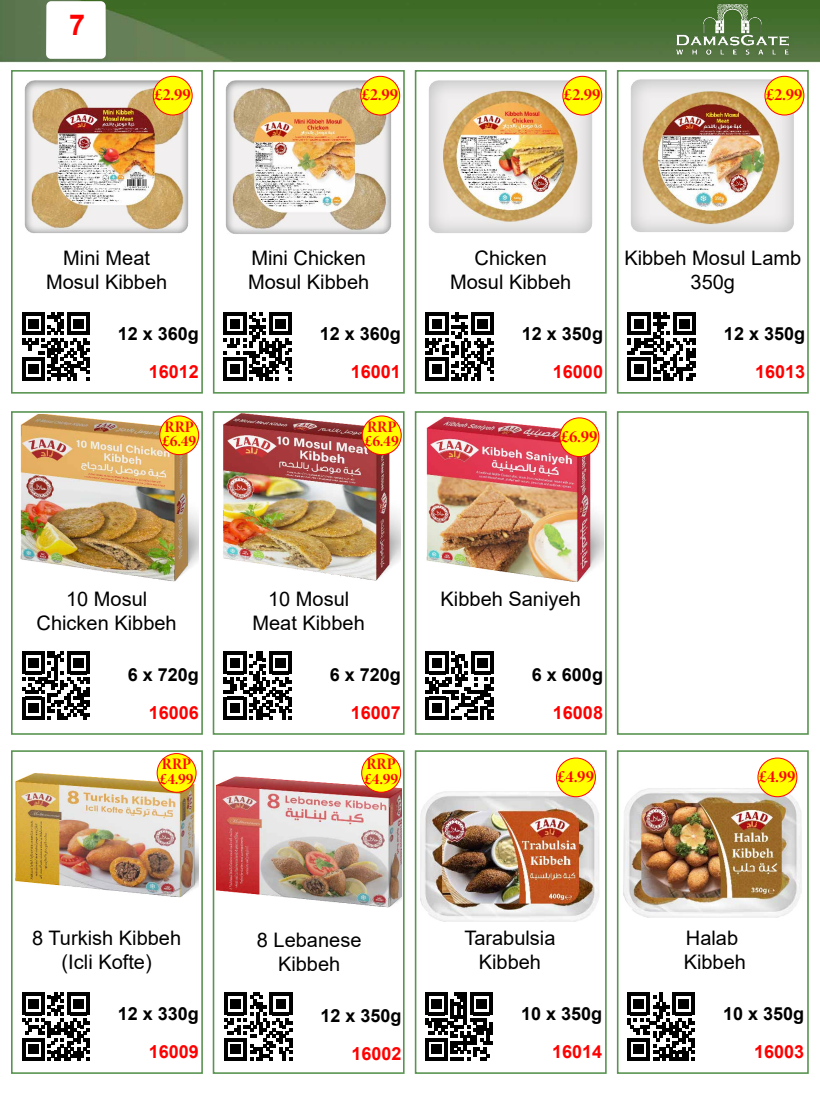
<style>
.page{position:relative;width:820px;height:1093px;background:#fff}
.page>*{position:absolute;margin:0;border:0;box-sizing:border-box;transform-origin:0 0}
.t1{font:700 28.8px "Arial";color:#f00}
.t2{font:20px/24px "Arial";color:#000;text-align:center}
.t3{font:700 18px "Arial";color:#000}
.t4{font:700 18px "Arial";color:#f00}
.t5{font:17.2px "Minion Variable Concept";color:#f00}
.t6{font:16px/14.4px "Minion Variable Concept";letter-spacing:.035em;color:#f00}
</style>
<div class="page">
<img style="left:0;top:0;width:819px;height:62px">
<div style="left:11px;top:70px;width:192px;height:324px;border:2px solid #599451"></div>
<div style="left:213px;top:70px;width:191px;height:324px;border:2px solid #599451"></div>
<div style="left:414px;top:70px;width:192px;height:324px;border:2px solid #599451"></div>
<div style="left:616px;top:70px;width:192px;height:324px;border:2px solid #599451"></div>
<div style="left:616px;top:411px;width:192px;height:324px;border:2px solid #599451"></div>
<div style="left:414px;top:411px;width:192px;height:324px;border:2px solid #599451"></div>
<div style="left:212px;top:411px;width:192px;height:324px;border:2px solid #599451"></div>
<div style="left:11px;top:411px;width:192px;height:324px;border:2px solid #599451"></div>
<div style="left:11px;top:750px;width:192px;height:324px;border:2px solid #599451"></div>
<div style="left:212px;top:750px;width:192px;height:324px;border:2px solid #599451"></div>
<div style="left:414px;top:750px;width:192px;height:324px;border:2px solid #599451"></div>
<div style="left:616px;top:750px;width:192px;height:324px;border:2px solid #599451"></div>
<img style="left:656px;top:0;width:152px;height:58px">
<svg style="left:46px;top:1px;width:60px;height:58px"></svg>
<img style="left:618px;top:752px;width:185px;height:168px">
<img style="left:420px;top:757px;width:179px;height:164px">
<img style="left:15px;top:753px;width:184px;height:145px">
<img style="left:217px;top:754px;width:184px;height:154px">
<img style="left:418px;top:413px;width:184px;height:168px">
<img style="left:216px;top:413px;width:185px;height:168px">
<img style="left:20px;top:414px;width:179px;height:168px">
<img style="left:620px;top:72px;width:184px;height:160px">
<img style="left:429px;top:75px;width:173px;height:158px">
<img style="left:225px;top:75px;width:176px;height:159px">
<img style="left:24px;top:75px;width:169px;height:158px">
<svg style="left:627px;top:992px;width:67px;height:68px"></svg>
<svg style="left:425px;top:992px;width:67px;height:68px"></svg>
<svg style="left:22px;top:992px;width:68px;height:68px"></svg>
<svg style="left:224px;top:992px;width:68px;height:68px"></svg>
<svg style="left:425px;top:651px;width:68px;height:68px"></svg>
<svg style="left:224px;top:651px;width:68px;height:68px"></svg>
<svg style="left:22px;top:651px;width:68px;height:68px"></svg>
<svg style="left:22px;top:312px;width:68px;height:68px"></svg>
<svg style="left:223px;top:312px;width:68px;height:68px"></svg>
<svg style="left:425px;top:312px;width:68px;height:68px"></svg>
<svg style="left:627px;top:312px;width:68px;height:68px"></svg>
<div style="left:556px;top:758px;width:39px;height:39px;background:#ff0;border-radius:50%"></div>
<div style="left:556px;top:758px;width:39px;height:39px;border:1px solid #f00;border-radius:50%"></div>
<div style="left:757px;top:758px;width:39px;height:39px;background:#ff0;border-radius:50%"></div>
<div style="left:757px;top:758px;width:39px;height:39px;border:1px solid #f00;border-radius:50%"></div>
<div style="left:559px;top:418px;width:39px;height:38px;background:#ff0;border-radius:50%"></div>
<div style="left:559px;top:418px;width:39px;height:39px;border:1px solid #f00;border-radius:50%"></div>
<div style="left:153px;top:76px;width:39px;height:39px;background:#ff0;border-radius:50%"></div>
<div style="left:153px;top:76px;width:39px;height:39px;border:1px solid #f00;border-radius:50%"></div>
<div style="left:360px;top:76px;width:39px;height:39px;background:#ff0;border-radius:50%"></div>
<div style="left:360px;top:76px;width:40px;height:39px;border:1px solid #f00;border-radius:50%"></div>
<div style="left:562px;top:76px;width:39px;height:39px;background:#ff0;border-radius:50%"></div>
<div style="left:562px;top:76px;width:39px;height:39px;border:1px solid #f00;border-radius:50%"></div>
<div style="left:764px;top:76px;width:39px;height:39px;background:#ff0;border-radius:50%"></div>
<div style="left:764px;top:76px;width:39px;height:39px;border:1px solid #f00;border-radius:50%"></div>
<div style="left:361px;top:753px;width:39px;height:39px;background:#ff0;border-radius:50%"></div>
<div style="left:361px;top:753px;width:39px;height:39px;border:1px solid #f00;border-radius:50%"></div>
<div style="left:157px;top:753px;width:39px;height:39px;background:#ff0;border-radius:50%"></div>
<div style="left:157px;top:753px;width:39px;height:39px;border:1px solid #f00;border-radius:50%"></div>
<div style="left:160px;top:416px;width:39px;height:39px;background:#ff0;border-radius:50%"></div>
<div style="left:159px;top:416px;width:40px;height:39px;border:1px solid #f00;border-radius:50%"></div>
<div style="left:362px;top:416px;width:39px;height:39px;background:#ff0;border-radius:50%"></div>
<div style="left:362px;top:416px;width:39px;height:39px;border:1px solid #f00;border-radius:50%"></div>
<h1 class="t1" style="left:69px;top:5px;width:18px">7</h1>
<p class="t5" style="left:154px;top:82px;width:38px">£2.99</p>
<p class="t5" style="left:361px;top:82px;width:38px">£2.99</p>
<p class="t5" style="left:563px;top:82px;width:38px">£2.99</p>
<p class="t5" style="left:765px;top:82px;width:38px">£2.99</p>
<p class="t2" style="left:46px;top:246px;width:123px">Mini Meat<br>Mosul Kibbeh</p>
<p class="t2" style="left:248px;top:246px;width:123px;text-align:left">Mini Chicken<br>Mosul Kibbeh</p>
<p class="t2" style="left:450px;top:246px;width:123px">Chicken<br>Mosul Kibbeh</p>
<p class="t2" style="left:624px;top:246px;width:178px">Kibbeh Mosul Lamb<br>350g</p>
<p class="t3" style="left:118px;top:321px;width:83px">12 x 360g</p>
<p class="t3" style="left:319px;top:321px;width:83px">12 x 360g</p>
<p class="t3" style="left:521px;top:321px;width:83px">12 x 350g</p>
<p class="t3" style="left:723px;top:321px;width:83px">12 x 350g</p>
<p class="t4" style="left:149px;top:359px;width:52px">16012</p>
<p class="t4" style="left:350px;top:359px;width:52px">16001</p>
<p class="t4" style="left:552px;top:359px;width:52px">16000</p>
<p class="t4" style="left:754px;top:359px;width:52px">16013</p>
<p class="t6" style="left:162px;top:419px;width:36px">RRP £6.49</p>
<p class="t6" style="left:364px;top:419px;width:36px">RRP £6.49</p>
<p class="t5" style="left:560px;top:424px;width:38px">£6.99</p>
<p class="t2" style="left:37px;top:587px;width:142px">10 Mosul<br>Chicken Kibbeh</p>
<p class="t2" style="left:252px;top:587px;width:114px">10 Mosul<br>Meat Kibbeh</p>
<p class="t2" style="left:440px;top:587px;width:142px">Kibbeh Saniyeh</p>
<p class="t3" style="left:128px;top:662px;width:73px">6 x 720g</p>
<p class="t3" style="left:329px;top:662px;width:73px">6 x 720g</p>
<p class="t3" style="left:531px;top:662px;width:73px">6 x 600g</p>
<p class="t4" style="left:149px;top:700px;width:52px">16006</p>
<p class="t4" style="left:350px;top:700px;width:52px">16007</p>
<p class="t4" style="left:552px;top:700px;width:52px">16008</p>
<p class="t6" style="left:159px;top:757px;width:36px">RRP £4.99</p>
<p class="t6" style="left:364px;top:757px;width:36px">RRP £4.99</p>
<p class="t5" style="left:557px;top:764px;width:38px">£4.99</p>
<p class="t5" style="left:758px;top:764px;width:38px">£4.99</p>
<p class="t2" style="left:32px;top:926px;width:150px">8 Turkish Kibbeh (Icli Kofte)</p>
<p class="t2" style="left:257px;top:928px;width:106px">8 Lebanese<br>Kibbeh</p>
<p class="t2" style="left:464px;top:926px;width:93px">Tarabulsia<br>Kibbeh</p>
<p class="t2" style="left:683px;top:926px;width:64px;text-align:left">Halab<br>Kibbeh</p>
<p class="t3" style="left:118px;top:1001px;width:83px">12 x 330g</p>
<p class="t3" style="left:320px;top:1003px;width:83px">12 x 350g</p>
<p class="t3" style="left:521px;top:1001px;width:83px">10 x 350g</p>
<p class="t3" style="left:722px;top:1001px;width:83px">10 x 350g</p>
<p class="t4" style="left:149px;top:1039px;width:52px">16009</p>
<p class="t4" style="left:351px;top:1041px;width:52px">16002</p>
<p class="t4" style="left:552px;top:1039px;width:52px">16014</p>
<p class="t4" style="left:753px;top:1039px;width:52px">16003</p>
</div>
